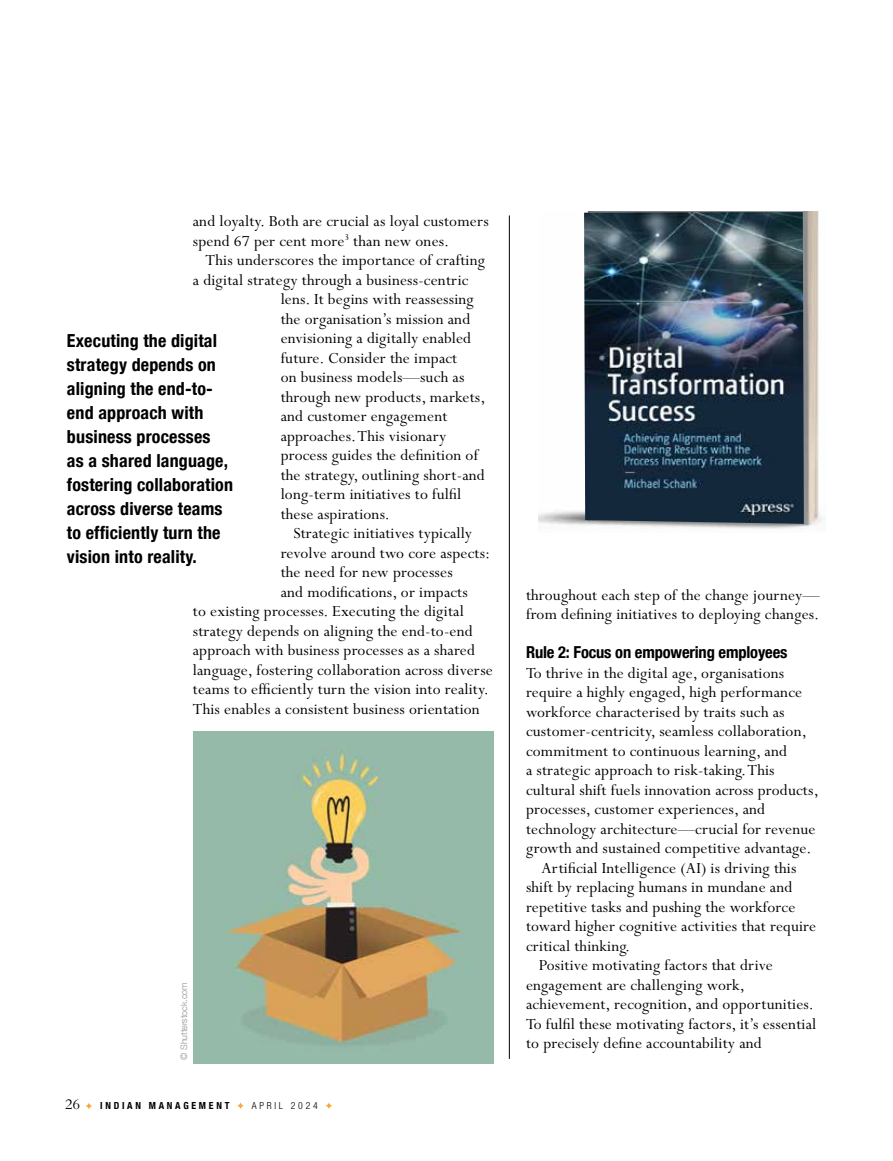
<style>
.page{position:relative;width:893px;height:1161px;background:#fff}
.page>*{position:absolute;margin:0;border:0;box-sizing:border-box;transform-origin:0 0}
.t1{font:700 condensed 18px/24px "Helvetica Neue LT Com";letter-spacing:.01em;color:#000}
.t2{font:17.25px/19.5px "Perpetua Std";letter-spacing:.01em;color:#000}
.t3{font:700 condensed 16.5px "Helvetica Neue LT Com";letter-spacing:-.01em;color:#000}
.t4{font:14.25px "Bergamo Std";color:#000}
.t5{font:700 condensed 9.75px "Helvetica Neue LT Com";letter-spacing:.28em;color:#000}
.t6{font:300 condensed 9.75px "Helvetica Neue LT Com";letter-spacing:.28em;color:#000}
.t7{font:300 9px "Helvetica Neue LT Com";letter-spacing:-.01em;color:#939598}
</style>
<div class="page">
<svg style="left:86px;top:1103px;width:6px;height:6px"></svg>
<svg style="left:237px;top:1102px;width:7px;height:7px"></svg>
<svg style="left:326px;top:1102px;width:6px;height:7px"></svg>
<img style="left:539px;top:212px;width:283px;height:317px">
<hr style="left:509px;top:215px;width:1px;height:844px;background:#000">
<img style="left:584px;top:212px;width:220px;height:312px">
<img style="left:193px;top:731px;width:300px;height:333px">
<p class="t2" style="left:193px;top:212px;width:298px">and loyalty. Both are crucial as loyal customers spend 67 per cent more<sup>3</sup> than new ones.</p>
<p class="t2" style="left:206px;top:251px;width:281px">This underscores the importance of crafting</p>
<p class="t2" style="left:193px;top:271px;width:277px">a digital strategy through a business-centric</p>
<p class="t2" style="left:281px;top:290px;width:195px">lens. It begins with reassessing</p>
<p class="t2" style="left:281px;top:310px;width:191px">the organisation’s mission and</p>
<p class="t2" style="left:281px;top:329px;width:192px">envisioning a digitally enabled</p>
<p class="t2" style="left:281px;top:349px;width:178px">future. Consider the impact</p>
<p class="t2" style="left:281px;top:368px;width:185px">on business models—such as</p>
<p class="t2" style="left:281px;top:388px;width:206px">through new products, markets,</p>
<p class="t2" style="left:281px;top:407px;width:168px">and customer engagement</p>
<p class="t2" style="left:281px;top:427px;width:167px">approaches. This visionary</p>
<p class="t2" style="left:281px;top:446px;width:199px">process guides the definition of</p>
<p class="t2" style="left:281px;top:466px;width:206px">the strategy, outlining short-and</p>
<p class="t2" style="left:281px;top:485px;width:182px">long-term initiatives to fulfil</p>
<p class="t2" style="left:281px;top:505px;width:111px">these aspirations.</p>
<p class="t2" style="left:293px;top:524px;width:180px">Strategic initiatives typically</p>
<p class="t2" style="left:281px;top:544px;width:211px">revolve around two core aspects:</p>
<p class="t2" style="left:281px;top:563px;width:174px">the need for new processes</p>
<p class="t2" style="left:281px;top:583px;width:189px">and modifications, or impacts</p>
<p class="t2" style="left:193px;top:602px;width:272px">to existing processes. Executing the digital</p>
<p class="t2" style="left:193px;top:622px;width:281px">strategy depends on aligning the end-to-end</p>
<p class="t2" style="left:193px;top:641px;width:284px">approach with business processes as a shared</p>
<p class="t2" style="left:193px;top:661px;width:302px">language, fostering collaboration across diverse</p>
<p class="t2" style="left:193px;top:680px;width:297px">teams to efficiently turn the vision into reality.</p>
<p class="t2" style="left:193px;top:699px;width:288px">This enables a consistent business orientation</p>
<p class="t1" style="left:67px;top:328px;width:168px">Executing the digital strategy depends on aligning the end-to&shy;end approach with business processes<br>as a shared language, fostering collaboration across diverse teams to efficiently turn the vision into reality.</p>
<p class="t7" style="left:178px;top:1059px;width:79px;rotate:-90deg">© Shutterstock.com</p>
<p class="t4" style="left:65px;top:1096px;width:16px">26</p>
<p class="t5" style="left:100px;top:1100px;width:131px">INDIAN MANAGEMENT</p>
<p class="t6" style="left:252px;top:1100px;width:68px">APRIL 2024</p>
<p class="t2" style="left:526px;top:586px;width:295px">throughout each step of the change journey— from defining initiatives to deploying changes.</p>
<p class="t3" style="left:526px;top:642px;width:263px">Rule 2: Focus on empowering employees</p>
<p class="t2" style="left:526px;top:664px;width:260px">To thrive in the digital age, organisations</p>
<p class="t2" style="left:526px;top:683px;width:278px">require a highly engaged, high performance</p>
<p class="t2" style="left:526px;top:703px;width:260px">workforce characterised by traits such as</p>
<p class="t2" style="left:526px;top:722px;width:282px">customer-centricity, seamless collaboration,</p>
<p class="t2" style="left:526px;top:742px;width:262px">commitment to continuous learning, and</p>
<p class="t2" style="left:526px;top:761px;width:250px">a strategic approach to risk-taking. This</p>
<p class="t2" style="left:526px;top:781px;width:294px">cultural shift fuels innovation across products,</p>
<p class="t2" style="left:526px;top:800px;width:241px">processes, customer experiences, and</p>
<p class="t2" style="left:526px;top:820px;width:291px">technology architecture—crucial for revenue</p>
<p class="t2" style="left:526px;top:839px;width:287px">growth and sustained competitive advantage.</p>
<p class="t2" style="left:541px;top:859px;width:256px">Artificial Intelligence (AI) is driving this</p>
<p class="t2" style="left:526px;top:878px;width:268px">shift by replacing humans in mundane and</p>
<p class="t2" style="left:526px;top:898px;width:271px">repetitive tasks and pushing the workforce</p>
<p class="t2" style="left:526px;top:917px;width:292px">toward higher cognitive activities that require</p>
<p class="t2" style="left:526px;top:937px;width:106px">critical thinking.</p>
<p class="t2" style="left:539px;top:956px;width:236px">Positive motivating factors that drive</p>
<p class="t2" style="left:526px;top:976px;width:220px">engagement are challenging work,</p>
<p class="t2" style="left:526px;top:995px;width:289px">achievement, recognition, and opportunities.</p>
<p class="t2" style="left:526px;top:1015px;width:292px">To fulfil these motivating factors, it’s essential</p>
<p class="t2" style="left:526px;top:1034px;width:237px">to precisely define accountability and</p>
</div>
